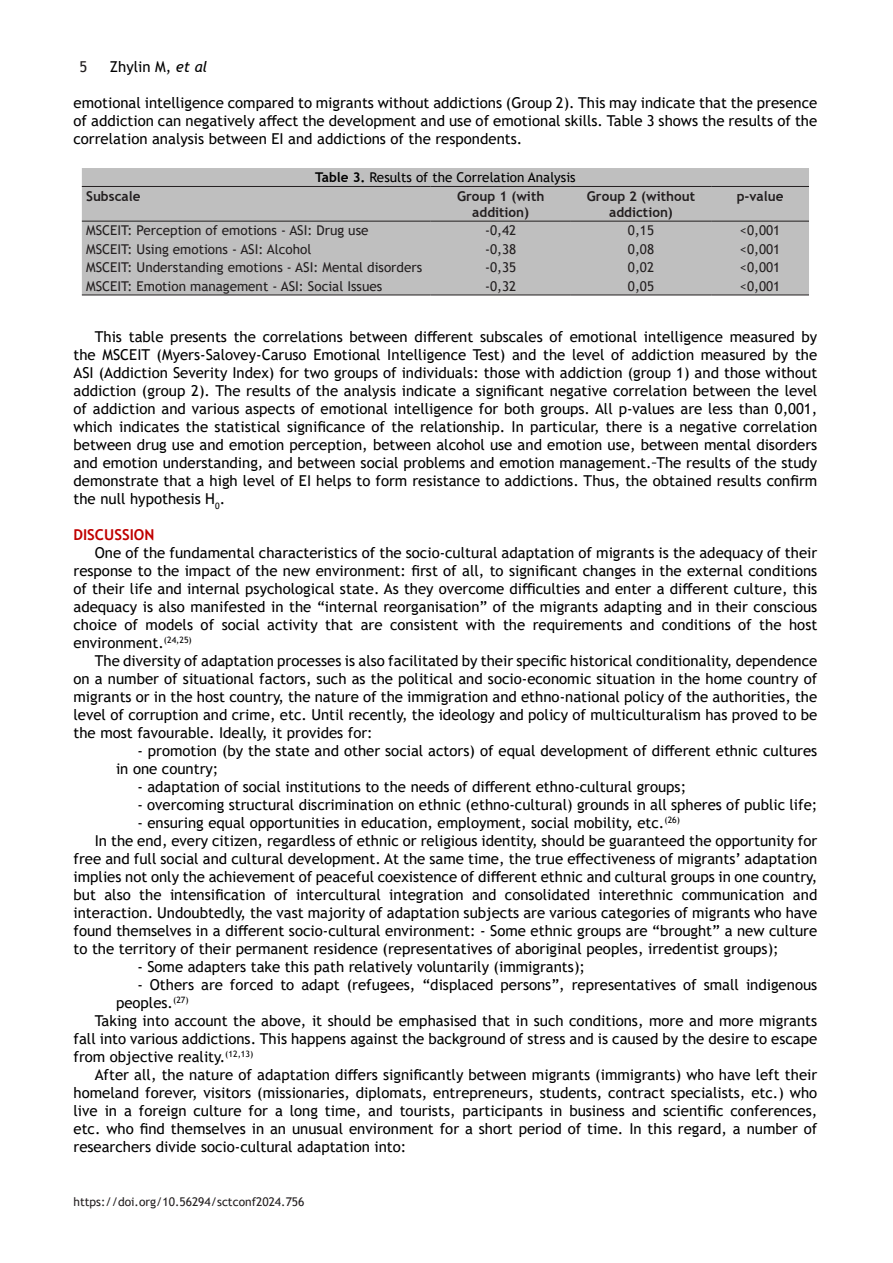
<style>
.page{position:relative;width:893px;height:1263px;background:#fff}
.page>*{position:absolute;margin:0;border:0;box-sizing:border-box;transform-origin:0 0}
.t1{font:15px/18px "Trebuchet MS";color:#000;text-align:justify}
.t2{font:700 15px "Trebuchet MS";color:#c00000}
.t3{font:15px "Trebuchet MS";color:#231f20}
.t4{font:13.5px "Trebuchet MS";color:#231f20}
.t5{font:700 13.5px/16.2px "Trebuchet MS";color:#231f20;text-align:center}
.t6{font:13.5px "Trebuchet MS";color:#000}
.t7{font:12px "Trebuchet MS";color:#231f20}
.s1{font-style:italic}
.s2{font-weight:700}
</style>
<div class="page">
<div style="left:82px;top:168px;width:727px;height:127px;background:#bfbfbf"></div>
<hr style="left:82px;top:186px;width:349px;height:1px;background:#231f20">
<hr style="left:431px;top:186px;width:140px;height:1px;background:#231f20">
<hr style="left:571px;top:186px;width:140px;height:1px;background:#231f20">
<hr style="left:711px;top:186px;width:98px;height:1px;background:#231f20">
<hr style="left:82px;top:221px;width:349px;height:1px;background:#231f20">
<hr style="left:431px;top:221px;width:140px;height:1px;background:#231f20">
<hr style="left:571px;top:221px;width:140px;height:1px;background:#231f20">
<hr style="left:711px;top:221px;width:98px;height:1px;background:#231f20">
<hr style="left:82px;top:295px;width:349px;height:1px;background:#231f20">
<hr style="left:431px;top:295px;width:140px;height:1px;background:#231f20">
<hr style="left:571px;top:295px;width:140px;height:1px;background:#231f20">
<hr style="left:711px;top:295px;width:98px;height:1px;background:#231f20">
<p class="t3" style="left:80px;top:57px;width:9px">5</p>
<p class="t1" style="left:110px;top:58px;width:99px">Zhylin M, <span class="s1">et al</span></p>
<p class="t1" style="left:74px;top:94px;width:745px">emotional intelligence compared to migrants without addictions (Group 2). This may indicate that the presence of addiction can negatively affect the development and use of emotional skills. Table 3 shows the results of the correlation analysis between EI and addictions of the respondents.</p>
<p class="t6" style="left:315px;top:169px;width:262px"><span class="s2">Table 3.</span> Results of the Correlation Analysis</p>
<p class="t5" style="left:86px;top:188px;width:56px">Subscale</p>
<p class="t5" style="left:457px;top:188px;width:89px">Group 1 (with addition)</p>
<p class="t5" style="left:587px;top:188px;width:110px">Group 2 (without addiction)</p>
<p class="t5" style="left:737px;top:188px;width:48px">p-value</p>
<p class="t4" style="left:86px;top:222px;width:284px">MSCEIT: Perception of emotions - ASI: Drug use</p>
<p class="t4" style="left:485px;top:222px;width:33px">-0,42</p>
<p class="t4" style="left:628px;top:222px;width:28px">0,15</p>
<p class="t4" style="left:740px;top:222px;width:42px">&lt;0,001</p>
<p class="t4" style="left:86px;top:240px;width:227px">MSCEIT: Using emotions - ASI: Alcohol</p>
<p class="t4" style="left:485px;top:240px;width:33px">-0,38</p>
<p class="t4" style="left:628px;top:240px;width:28px">0,08</p>
<p class="t4" style="left:740px;top:240px;width:42px">&lt;0,001</p>
<p class="t4" style="left:86px;top:259px;width:338px">MSCEIT: Understanding emotions - ASI: Mental disorders</p>
<p class="t4" style="left:485px;top:259px;width:33px">-0,35</p>
<p class="t4" style="left:628px;top:259px;width:28px">0,02</p>
<p class="t4" style="left:740px;top:259px;width:42px">&lt;0,001</p>
<p class="t4" style="left:86px;top:277px;width:298px">MSCEIT: Emotion management - ASI: Social Issues</p>
<p class="t4" style="left:485px;top:277px;width:33px">-0,32</p>
<p class="t4" style="left:628px;top:277px;width:28px">0,05</p>
<p class="t4" style="left:740px;top:277px;width:42px">&lt;0,001</p>
<p class="t1" style="left:74px;top:328px;width:745px;text-indent:21px">This table presents the correlations between different subscales of emotional intelligence measured by the MSCEIT (Myers-Salovey-Caruso Emotional Intelligence Test) and the level of addiction measured by the ASI (Addiction Severity Index) for two groups of individuals: those with addiction (group 1) and those without addiction (group 2). The results of the analysis indicate a significant negative correlation between the level of addiction and various aspects of emotional intelligence for both groups. All p-values are less than 0,001, which indicates the statistical significance of the relationship. In particular, there is a negative correlation between drug use and emotion perception, between alcohol use and emotion use, between mental disorders and emotion understanding, and between social problems and emotion management. The results of the study demonstrate that a high level of EI helps to form resistance to addictions. Thus, the obtained results confirm the null hypothesis Н<sub>0</sub>.</p>
<p class="t2" style="left:74px;top:525px;width:82px">DISCUSSION</p>
<p class="t1" style="left:74px;top:544px;width:745px;text-indent:21px">One of the fundamental characteristics of the socio-cultural adaptation of migrants is the adequacy of their response to the impact of the new environment: first of all, to significant changes in the external conditions of their life and internal psychological state. As they overcome difficulties and enter a different culture, this adequacy is also manifested in the “internal reorganisation” of the migrants adapting and in their conscious choice of models of social activity that are consistent with the requirements and conditions of the host environment.<sup>(24,25)</sup></p>
<p class="t1" style="left:74px;top:652px;width:745px;text-indent:21px">The diversity of adaptation processes is also facilitated by their specific historical conditionality, dependence on a number of situational factors, such as the political and socio-economic situation in the home country of migrants or in the host country, the nature of the immigration and ethno-national policy of the authorities, the level of corruption and crime, etc. Until recently, the ideology and policy of multiculturalism has proved to be the most favourable. Ideally, it provides for:</p>
<p class="t1" style="left:116px;top:742px;width:703px;text-indent:21px">- promotion (by the state and other social actors) of equal development of different ethnic cultures in one country;</p>
<p class="t1" style="left:137px;top:778px;width:550px">- adaptation of social institutions to the needs of different ethno-cultural groups;</p>
<p class="t1" style="left:137px;top:796px;width:681px">- overcoming structural discrimination on ethnic (ethno-cultural) grounds in all spheres of public life;</p>
<p class="t1" style="left:137px;top:814px;width:544px">- ensuring equal opportunities in education, employment, social mobility, etc.<sup>(26)</sup></p>
<p class="t1" style="left:74px;top:832px;width:745px;text-indent:21px">In the end, every citizen, regardless of ethnic or religious identity, should be guaranteed the opportunity for free and full social and cultural development. At the same time, the true effectiveness of migrants’ adaptation implies not only the achievement of peaceful coexistence of different ethnic and cultural groups in one country, but also the intensification of intercultural integration and consolidated interethnic communication and interaction. Undoubtedly, the vast majority of adaptation subjects are various categories of migrants who have found themselves in a different socio-cultural environment: - Some ethnic groups are “brought” a new culture to the territory of their permanent residence (representatives of aboriginal peoples, irredentist groups);</p>
<p class="t1" style="left:137px;top:958px;width:449px">- Some adapters take this path relatively voluntarily (immigrants);</p>
<p class="t1" style="left:116px;top:976px;width:703px;text-indent:21px">- Others are forced to adapt (refugees, “displaced persons”, representatives of small indigenous peoples.<sup>(27)</sup></p>
<p class="t1" style="left:74px;top:1012px;width:745px;text-indent:21px">Taking into account the above, it should be emphasised that in such conditions, more and more migrants fall into various addictions. This happens against the background of stress and is caused by the desire to escape from objective reality.<sup>(12,13)</sup></p>
<p class="t1" style="left:74px;top:1066px;width:745px;text-indent:21px">After all, the nature of adaptation differs significantly between migrants (immigrants) who have left their homeland forever, visitors (missionaries, diplomats, entrepreneurs, students, contract specialists, etc.) who live in a foreign culture for a long time, and tourists, participants in business and scientific conferences, etc. who find themselves in an unusual environment for a short period of time. In this regard, a number of researchers divide socio-cultural adaptation into:</p>
<p class="t7" style="left:74px;top:1194px;width:233px">https://doi.org/10.56294/sctconf2024.756</p>
</div>
